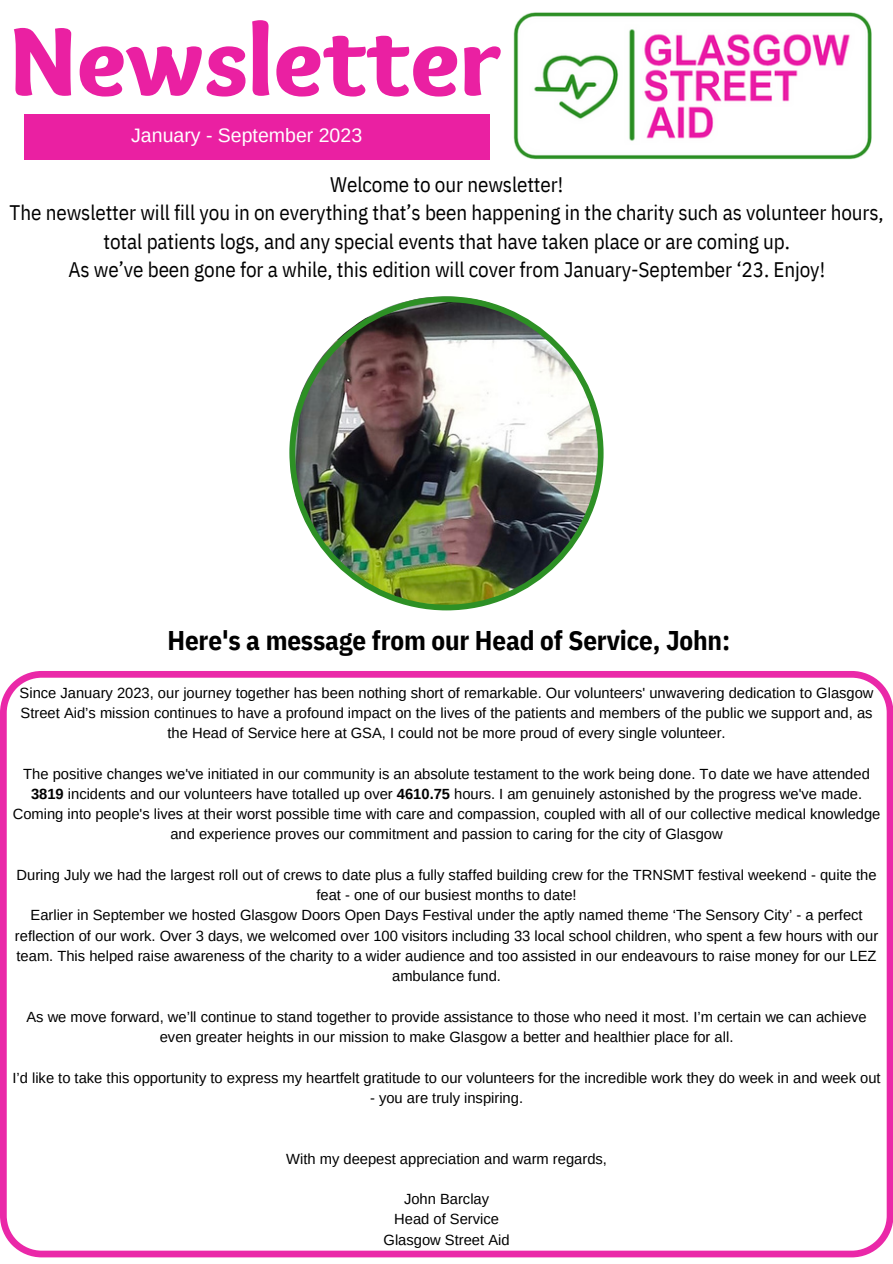
<style>
.page{position:relative;width:893px;height:1264px;background:#fff}
.page>*{position:absolute;margin:0;border:0;box-sizing:border-box;transform-origin:0 0}
.t1{font:900 101.4px "Sukar";color:#ea20a2}
.t2{font:700 27px "IBM Plex Sans Cond";letter-spacing:-.005em;color:#000}
.t3{font:21px/28.2px "IBM Plex Sans Cond";letter-spacing:-.005em;color:#000;text-align:center}
.t4{font:19.5px "Arimo";color:#fff}
.t5{font:14.7px/20.2px "Arimo";color:#000;text-align:center}
.s1{font-weight:700}
</style>
<div class="page">
<div style="left:24px;top:114px;width:466px;height:46px;background:#ea20a2"></div>
<img style="left:513px;top:12px;width:358px;height:148px">
<img style="left:289px;top:296px;width:314px;height:314px">
<svg style="left:0;top:671px;width:892px;height:586px"></svg>
<h3 class="t1" style="left:9px;top:3px;width:493px">Newsletter</h3>
<p class="t4" style="left:131px;top:124px;width:232px">January - September 2023</p>
<p class="t3" style="left:10px;top:170px;width:875px">Welcome to our newsletter!<br>The newsletter will fill you in on everything that’s been happening in the charity such as volunteer hours, total patients logs, and any special events that have taken place or are coming up.<br>As we’ve been gone for a while, this edition will cover from January-September ‘23. Enjoy!</p>
<h3 class="t2" style="left:167px;top:622px;width:564px">Here's a message from our Head of Service, John:</h3>
<p class="t5" style="left:20px;top:682px;width:855px">Since January 2023, our journey together has been nothing short of remarkable. Our volunteers' unwavering dedication to Glasgow<br>Street Aid’s mission continues to have a profound impact on the lives of the patients and members of the public we support and, as the Head of Service here at GSA, I could not be more proud of every single volunteer.</p>
<h2 class="t5" style="left:13px;top:763px;width:869px">The positive changes we've initiated in our community is an absolute testament to the work being done. To date we have attended <span class="s1">3819</span> incidents and our volunteers have totalled up over <span class="s1">4610.75</span> hours. I am genuinely astonished by the progress we've made.<br>Coming into people's lives at their worst possible time with care and compassion, coupled with all of our collective medical knowledge and experience proves our commitment and passion to caring for the city of Glasgow</h2>
<p class="t5" style="left:17px;top:864px;width:861px">During July we had the largest roll out of crews to date plus a fully staffed building crew for the TRNSMT festival weekend - quite the feat - one of our busiest months to date!</p>
<p class="t5" style="left:15px;top:905px;width:864px">Earlier in September we hosted Glasgow Doors Open Days Festival under the aptly named theme ‘The Sensory City’ - a perfect reflection of our work. Over 3 days, we welcomed over 100 visitors including 33 local school children, who spent a few hours with our team. This helped raise awareness of the charity to a wider audience and too assisted in our endeavours to raise money for our LEZ ambulance fund.</p>
<p class="t5" style="left:26px;top:1006px;width:841px">As we move forward, we’ll continue to stand together to provide assistance to those who need it most. I’m certain we can achieve even greater heights in our mission to make Glasgow a better and healthier place for all.</p>
<p class="t5" style="left:12px;top:1067px;width:869px">I’d like to take this opportunity to express my heartfelt gratitude to our volunteers for the incredible work they do week in and week out</p>
<p class="t5" style="left:370px;top:1087px;width:154px">- you are truly inspiring.</p>
<p class="t5" style="left:286px;top:1148px;width:322px">With my deepest appreciation and warm regards,</p>
<p class="t5" style="left:404px;top:1188px;width:87px">John Barclay</p>
<p class="t5" style="left:394px;top:1209px;width:106px">Head of Service</p>
<p class="t5" style="left:383px;top:1229px;width:127px">Glasgow Street Aid</p>
</div>
